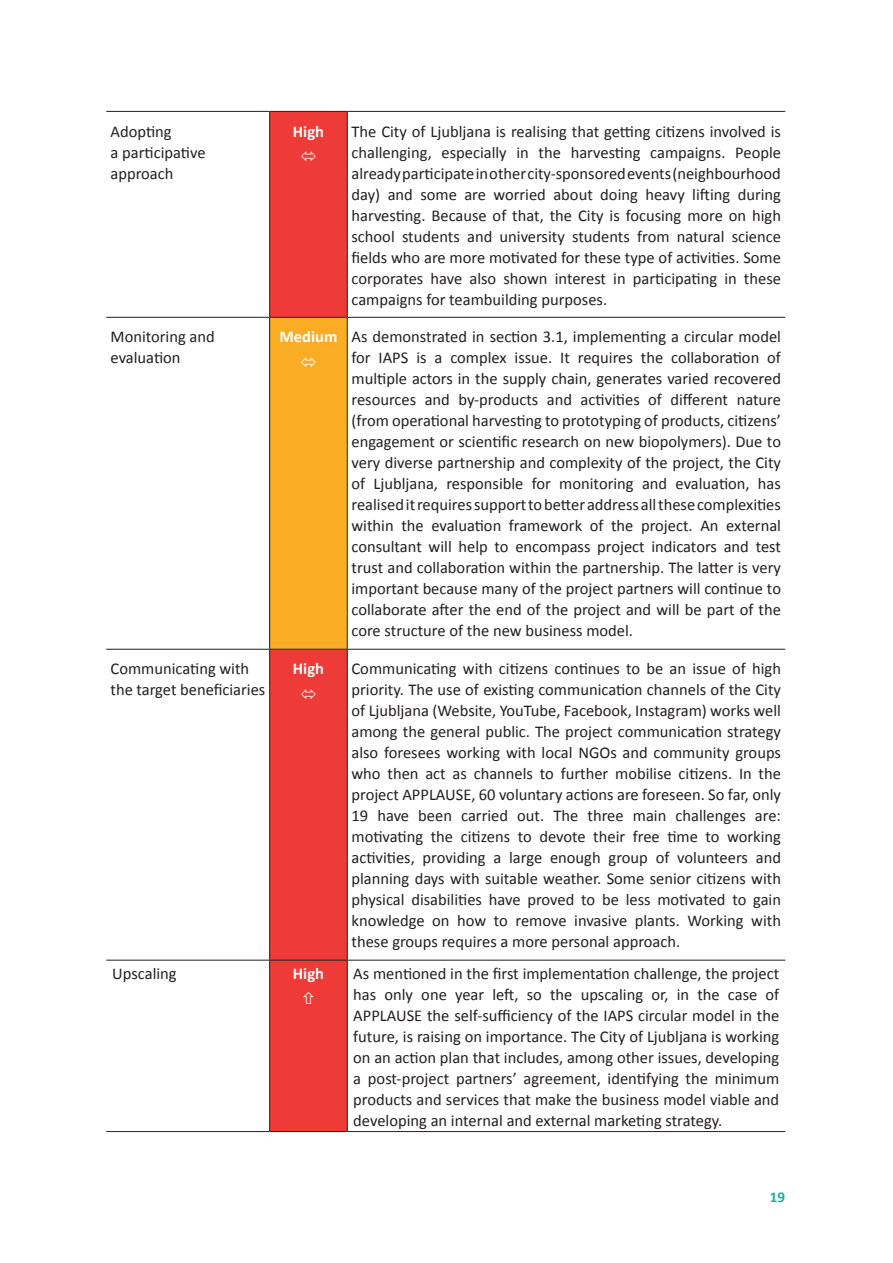
<style>
.page{position:relative;width:893px;height:1263px;background:#fff}
.page>*{position:absolute;margin:0;border:0;box-sizing:border-box;transform-origin:0 0}
.TableText{font:16.5px/21px "Calibri";color:#231f20;text-align:justify}
.Table_middle_column{font:700 16.5px "Calibri";color:#fff}
.t1{font:700 15px "Calibri";color:#09b89d}
</style>
<div class="page">
<div style="left:270px;top:112px;width:77px;height:1019px;background:#ee3b38"></div>
<div style="left:270px;top:317px;width:77px;height:332px;background:#faac25"></div>
<hr style="left:106px;top:111px;width:164px;height:1px;background:#231f20">
<hr style="left:270px;top:111px;width:77px;height:1px;background:#231f20">
<hr style="left:269px;top:112px;width:1px;height:205px;background:#231f20">
<hr style="left:347px;top:111px;width:438px;height:1px;background:#231f20">
<hr style="left:347px;top:112px;width:1px;height:205px;background:#231f20">
<hr style="left:106px;top:317px;width:164px;height:1px;background:#231f20">
<hr style="left:270px;top:317px;width:77px;height:1px;background:#231f20">
<hr style="left:269px;top:318px;width:1px;height:331px;background:#231f20">
<hr style="left:347px;top:317px;width:438px;height:1px;background:#231f20">
<hr style="left:347px;top:318px;width:1px;height:331px;background:#231f20">
<hr style="left:106px;top:649px;width:164px;height:1px;background:#231f20">
<hr style="left:270px;top:649px;width:77px;height:1px;background:#231f20">
<hr style="left:269px;top:650px;width:1px;height:310px;background:#231f20">
<hr style="left:347px;top:649px;width:438px;height:1px;background:#231f20">
<hr style="left:347px;top:650px;width:1px;height:310px;background:#231f20">
<hr style="left:106px;top:960px;width:164px;height:1px;background:#231f20">
<hr style="left:270px;top:960px;width:77px;height:1px;background:#231f20">
<hr style="left:269px;top:960px;width:1px;height:171px;background:#231f20">
<hr style="left:347px;top:960px;width:438px;height:1px;background:#231f20">
<hr style="left:347px;top:960px;width:1px;height:171px;background:#231f20">
<hr style="left:106px;top:1131px;width:164px;height:1px;background:#231f20">
<hr style="left:270px;top:1131px;width:77px;height:1px;background:#231f20">
<hr style="left:347px;top:1131px;width:438px;height:1px;background:#231f20">
<svg style="left:301px;top:151px;width:15px;height:10px"></svg>
<svg style="left:301px;top:689px;width:15px;height:10px"></svg>
<svg style="left:303px;top:992px;width:11px;height:12px"></svg>
<p class="TableText" style="left:111px;top:121px;width:97px;text-align:left">Adopting<br>a participative approach</p>
<p class="Table_middle_column" style="left:293px;top:119px;width:33px">High</p>
<p class="TableText" style="left:351px;top:121px;width:431px">The City of Ljubljana is realising that getting citizens involved is challenging, especially in the harvesting campaigns. People alreadyparticipateinothercity-sponsoredevents(neighbourhood day) and some are worried about doing heavy lifting during harvesting. Because of that, the City is focusing more on high school students and university students from natural science fields who are more motivated for these type of activities. Some corporates have also shown interest in participating in these campaigns for teambuilding purposes.</p>
<p class="TableText" style="left:111px;top:326px;width:106px">Monitoring and evaluation</p>
<p class="Table_middle_column" style="left:279px;top:325px;width:59px">Medium</p>
<p class="TableText" style="left:351px;top:326px;width:431px">As demonstrated in section 3.1, implementing a circular model for IAPS is a complex issue. It requires the collaboration of multiple actors in the supply chain, generates varied recovered resources and by-products and activities of different nature (from operational harvesting to prototyping of products, citizens’ engagement or scientific research on new biopolymers). Due to very diverse partnership and complexity of the project, the City of Ljubljana, responsible for monitoring and evaluation, has realiseditrequiressupporttobetteraddressallthesecomplexities within the evaluation framework of the project. An external consultant will help to encompass project indicators and test trust and collaboration within the partnership. The latter is very important because many of the project partners will continue to collaborate after the end of the project and will be part of the core structure of the new business model.</p>
<p class="TableText" style="left:111px;top:658px;width:156px">Communicating with the target beneficiaries</p>
<p class="Table_middle_column" style="left:293px;top:657px;width:33px">High</p>
<p class="TableText" style="left:351px;top:658px;width:431px">Communicating with citizens continues to be an issue of high priority. The use of existing communication channels of the City of Ljubljana (Website, YouTube, Facebook, Instagram) works well among the general public. The project communication strategy also foresees working with local NGOs and community groups who then act as channels to further mobilise citizens. In the project APPLAUSE, 60 voluntary actions are foreseen. So far, only 19 have been carried out. The three main challenges are: motivating the citizens to devote their free time to working activities, providing a large enough group of volunteers and planning days with suitable weather. Some senior citizens with physical disabilities have proved to be less motivated to gain knowledge on how to remove invasive plants. Working with these groups requires a more personal approach.</p>
<p class="TableText" style="left:112px;top:962px;width:66px">Upscaling</p>
<p class="Table_middle_column" style="left:293px;top:961px;width:33px">High</p>
<p class="TableText" style="left:353px;top:962px;width:427px">As mentioned in the first implementation challenge, the project has only one year left, so the upscaling or, in the case of APPLAUSE the self-sufficiency of the IAPS circular model in the future, is raising on importance. The City of Ljubljana is working on an action plan that includes, among other issues, developing a post-project partners’ agreement, identifying the minimum products and services that make the business model viable and developing an internal and external marketing strategy.</p>
<p class="t1" style="left:770px;top:1186px;width:17px">19</p>
</div>
